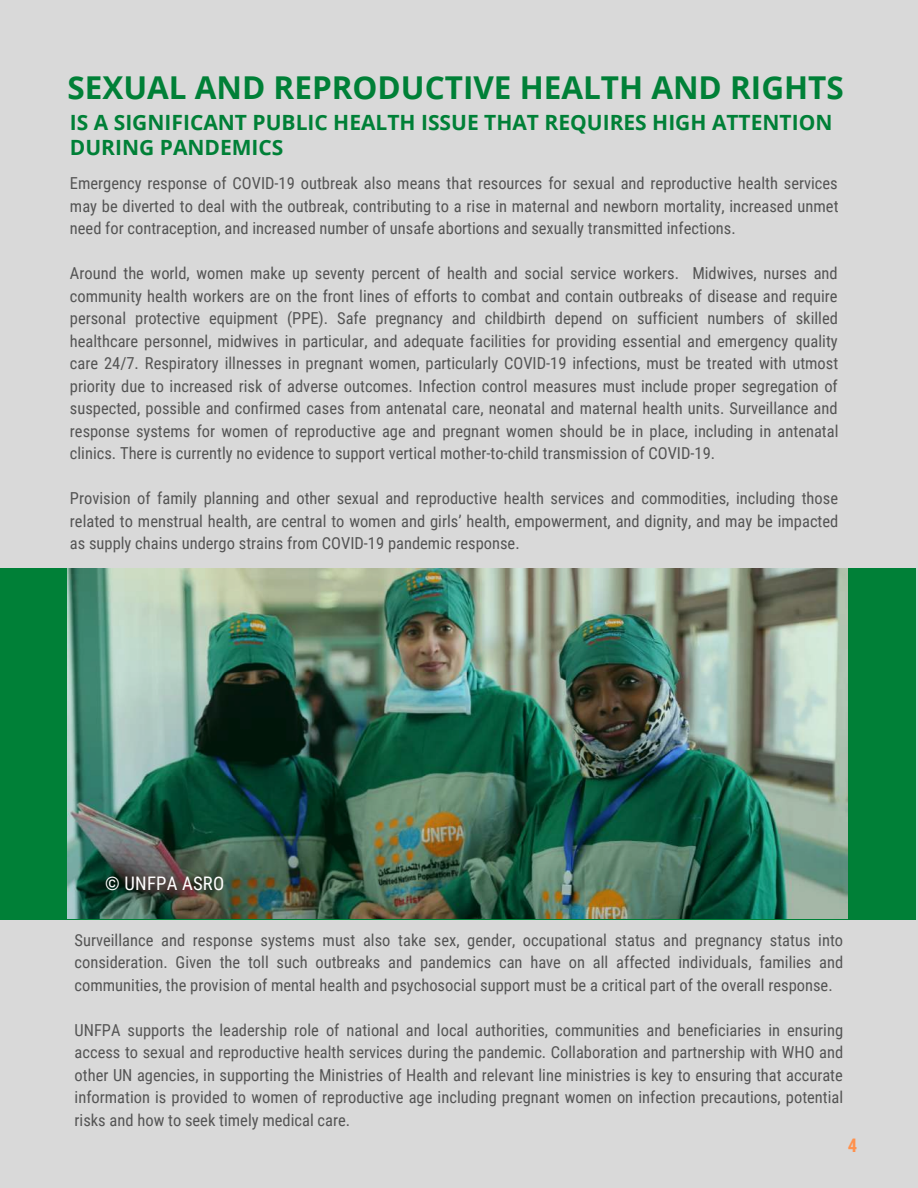
<style>
.page{position:relative;width:918px;height:1188px;background:#d9d9d9}
.page>*{position:absolute;margin:0;border:0;box-sizing:border-box;transform-origin:0 0}
.t1{font:700 31.5px "Open Sans";color:#008037}
.t2{font:700 21px/24.8px "Open Sans";color:#008037}
.t3{font:18.75px "Roboto Condensed";letter-spacing:.01em;color:#fff}
.t4{font:700 18.75px "Roboto Condensed";color:#ff914d}
.t5{font:16.5px/22.5px "Roboto Condensed";color:#545454;text-align:justify}
</style>
<div class="page">
<div style="left:0;top:568px;width:916px;height:351px;background:#008037"></div>
<img style="left:67px;top:568px;width:781px;height:350px">
<h1 class="t1" style="left:68px;top:66px;width:778px">SEXUAL AND REPRODUCTIVE HEALTH AND RIGHTS</h1>
<p class="t2" style="left:70px;top:109px;width:764px">IS A SIGNIFICANT PUBLIC HEALTH ISSUE THAT REQUIRES HIGH ATTENTION<br>DURING PANDEMICS</p>
<p class="t5" style="left:70px;top:172px;width:770px">Emergency response of COVID-19 outbreak also means that resources for sexual and reproductive health services may be diverted to deal with the outbreak, contributing to a rise in maternal and newborn mortality, increased unmet need for contraception, and increased number of unsafe abortions and sexually transmitted infections.</p>
<p class="t5" style="left:70px;top:262px;width:770px">Around the world, women make up seventy percent of health and social service workers. Midwives, nurses and community health workers are on the front lines of efforts to combat and contain outbreaks of disease and require personal protective equipment (PPE). Safe pregnancy and childbirth depend on sufficient numbers of skilled healthcare personnel, midwives in particular, and adequate facilities for providing essential and emergency quality care 24/7. Respiratory illnesses in pregnant women, particularly COVID-19 infections, must be treated with utmost priority due to increased risk of adverse outcomes. Infection control measures must include proper segregation of suspected, possible and confirmed cases from antenatal care, neonatal and maternal health units. Surveillance and response systems for women of reproductive age and pregnant women should be in place, including in antenatal clinics. There is currently no evidence to support vertical mother-to-child transmission of COVID-19.</p>
<p class="t5" style="left:70px;top:487px;width:770px">Provision of family planning and other sexual and reproductive health services and commodities, including those related to menstrual health, are central to women and girls’ health, empowerment, and dignity, and may be impacted as supply chains undergo strains from COVID-19 pandemic response.</p>
<p class="t3" style="left:105px;top:872px;width:120px">© UNFPA ASRO</p>
<p class="t5" style="left:75px;top:929px;width:770px">Surveillance and response systems must also take sex, gender, occupational status and pregnancy status into consideration. Given the toll such outbreaks and pandemics can have on all affected individuals, families and communities, the provision of mental health and psychosocial support must be a critical part of the overall response.</p>
<p class="t5" style="left:75px;top:1019px;width:770px">UNFPA supports the leadership role of national and local authorities, communities and beneficiaries in ensuring access to sexual and reproductive health services during the pandemic. Collaboration and partnership with WHO and other UN agencies, in supporting the Ministries of Health and relevant line ministries is key to ensuring that accurate information is provided to women of reproductive age including pregnant women on infection precautions, potential risks and how to seek timely medical care.</p>
<p class="t4" style="left:848px;top:1135px;width:11px">4</p>
</div>
